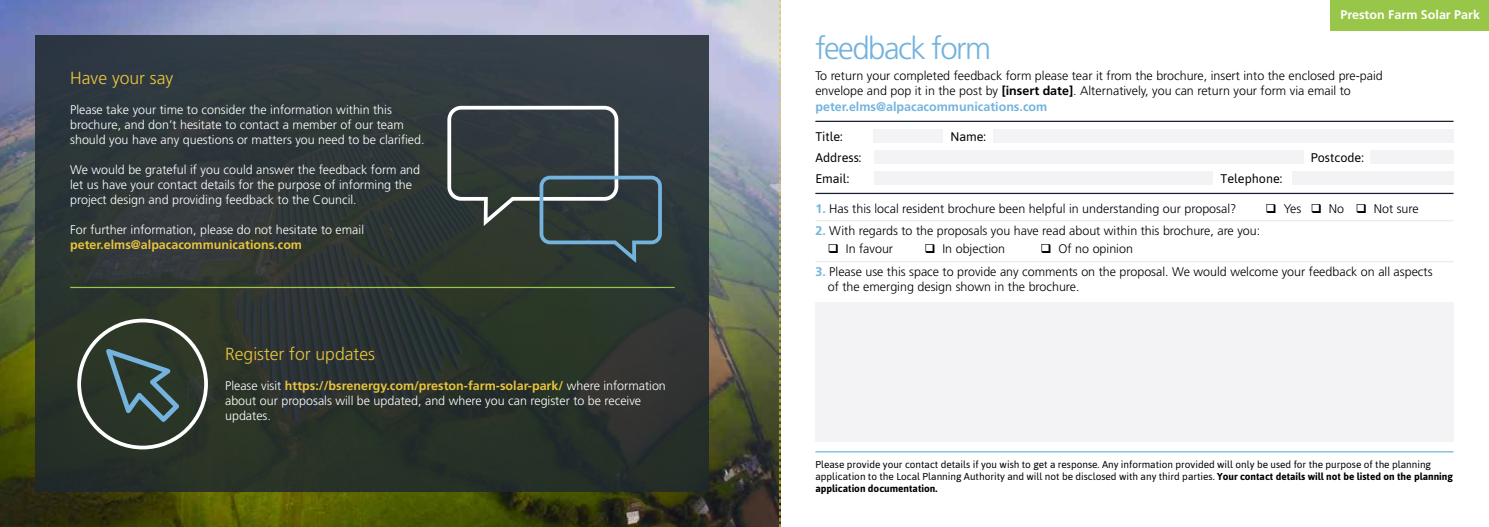
<style>
.page{position:relative;width:1489px;height:527px;background:#fff}
.page>*{position:absolute;margin:0;border:0;box-sizing:border-box;transform-origin:0 0}
.t1{font:300 31.25px "Frutiger";letter-spacing:-.05em;color:#73b3dd}
.t2{font:300 17.5px "Frutiger";color:#e9c53b}
.t3{font:300 12.5px/15px "Frutiger";color:#000}
.t4{font:300 12.5px/15px "Frutiger";color:#fff}
.t5{font:12.5px "Asap";color:#000}
.t6{font:700 12.5px "Frutiger";color:#e9c53b}
.t7{font:700 12.5px "Frutiger";color:#fff}
.t8{font:10px/12px "Asap";color:#000}
.s1{font-weight:700;color:#e9c53b}
.s2{font-weight:700}
.s3{font-weight:700;color:#73b3dd}
</style>
<div class="page">
<img style="left:0;top:0;width:779px;height:526px">
<div style="left:35px;top:35px;width:674px;height:456px;background:linear-gradient(to bottom,#333c43,#293126)"></div>
<div style="left:77px;top:318px;width:131px;height:131px;border:4px solid #fff;border-radius:50%"></div>
<div style="left:1330px;top:0;width:158px;height:31px;background:#98c648"></div>
<svg style="left:779px;top:0;width:1px;height:526px"></svg>
<svg style="left:106px;top:348px;width:73px;height:74px;background:#3a514e"></svg>
<svg style="left:445px;top:104px;width:218px;height:163px;background:#3c4848"></svg>
<hr style="left:70px;top:286px;width:604px;height:2px;background:#98c648">
<hr style="left:815px;top:121px;width:638px;height:1px;background:#1a1d2c">
<div style="left:992px;top:129px;width:461px;height:14px;background:#f3f2f5"></div>
<div style="left:873px;top:150px;width:430px;height:14px;background:#f3f2f5"></div>
<div style="left:1369px;top:150px;width:84px;height:14px;background:#f3f2f5"></div>
<hr style="left:815px;top:193px;width:638px;height:1px;background:#1a1d2c">
<div style="left:873px;top:129px;width:70px;height:14px;background:#f3f2f5"></div>
<div style="left:1291px;top:171px;width:162px;height:14px;background:#f3f2f5"></div>
<div style="left:873px;top:171px;width:339px;height:14px;background:#f3f2f5"></div>
<hr style="left:815px;top:450px;width:638px;height:2px;background:#73b3dd">
<hr style="left:815px;top:261px;width:638px;height:1px;background:#ebebeb">
<hr style="left:815px;top:220px;width:638px;height:1px;background:#ebebeb">
<div style="left:815px;top:302px;width:638px;height:139px;background:#f3f2f5"></div>
<h2 class="t2" style="left:70px;top:68px;width:105px">Have your say</h2>
<p class="t4" style="left:70px;top:102px;width:356px">Please take your time to consider the information within this brochure, and don’t hesitate to contact a member of our team should you have any questions or matters you need to be clarified.</p>
<p class="t4" style="left:70px;top:162px;width:351px">We would be grateful if you could answer the feedback form and let us have your contact details for the purpose of informing the project design and providing feedback to the Council.</p>
<p class="t4" style="left:70px;top:222px;width:295px">For further information, please do not hesitate to email</p>
<p class="t6" style="left:70px;top:237px;width:233px">peter.elms@alpacacommunications.com</p>
<h2 class="t2" style="left:225px;top:344px;width:151px">Register for updates</h2>
<p class="t4" style="left:225px;top:378px;width:442px">Please visit <span class="s1">https://bsrenergy.com/preston-farm-solar-park/</span> where information about our proposals will be updated, and where you can register to be receive updates.</p>
<p class="t7" style="left:1340px;top:8px;width:141px">Preston Farm Solar Park</p>
<h1 class="t1" style="left:815px;top:30px;width:177px">feedback form</h1>
<p class="t3" style="left:815px;top:69px;width:569px">To return your completed feedback form please tear it from the brochure, insert into the enclosed pre-paid envelope and pop it in the post by <span class="s2">[insert date]</span>. Alternatively, you can return your form via email to <span class="s3">peter.elms@alpacacommunications.com</span></p>
<p class="t5" style="left:815px;top:129px;width:29px">Title:</p>
<p class="t5" style="left:950px;top:129px;width:37px">Name:</p>
<p class="t5" style="left:815px;top:150px;width:47px">Address:</p>
<p class="t5" style="left:1310px;top:150px;width:55px">Postcode:</p>
<p class="t5" style="left:815px;top:171px;width:35px">Email:</p>
<p class="t5" style="left:1220px;top:171px;width:63px">Telephone:</p>
<p class="t3" style="left:815px;top:201px;width:422px"><span class="s3">1.</span> Has this local resident brochure been helpful in understanding our proposal?</p>
<p class="t3" style="left:1265px;top:201px;width:155px">❑ Yes ❑ No ❑ Not sure</p>
<p class="t3" style="left:815px;top:223px;width:446px"><span class="s3">2.</span> With regards to the proposals you have read about within this brochure, are you:</p>
<p class="t3" style="left:827px;top:241px;width:67px">❑ In favour</p>
<p class="t3" style="left:924px;top:241px;width:82px">❑ In objection</p>
<p class="t3" style="left:1040px;top:241px;width:94px">❑ Of no opinion</p>
<p class="t3" style="left:827px;top:263px;width:606px;text-indent:-12px"><span class="s3">3.</span> Please use this space to provide any comments on the proposal. We would welcome your feedback on all aspects of the emerging design shown in the brochure.</p>
<p class="t8" style="left:815px;top:457px;width:639px">Please provide your contact details if you wish to get a response. Any information provided will only be used for the purpose of the planning application to the Local Planning Authority and will not be disclosed with any third parties. <span class="s2">Your contact details will not be listed on the planning application documentation.</span></p>
</div>
